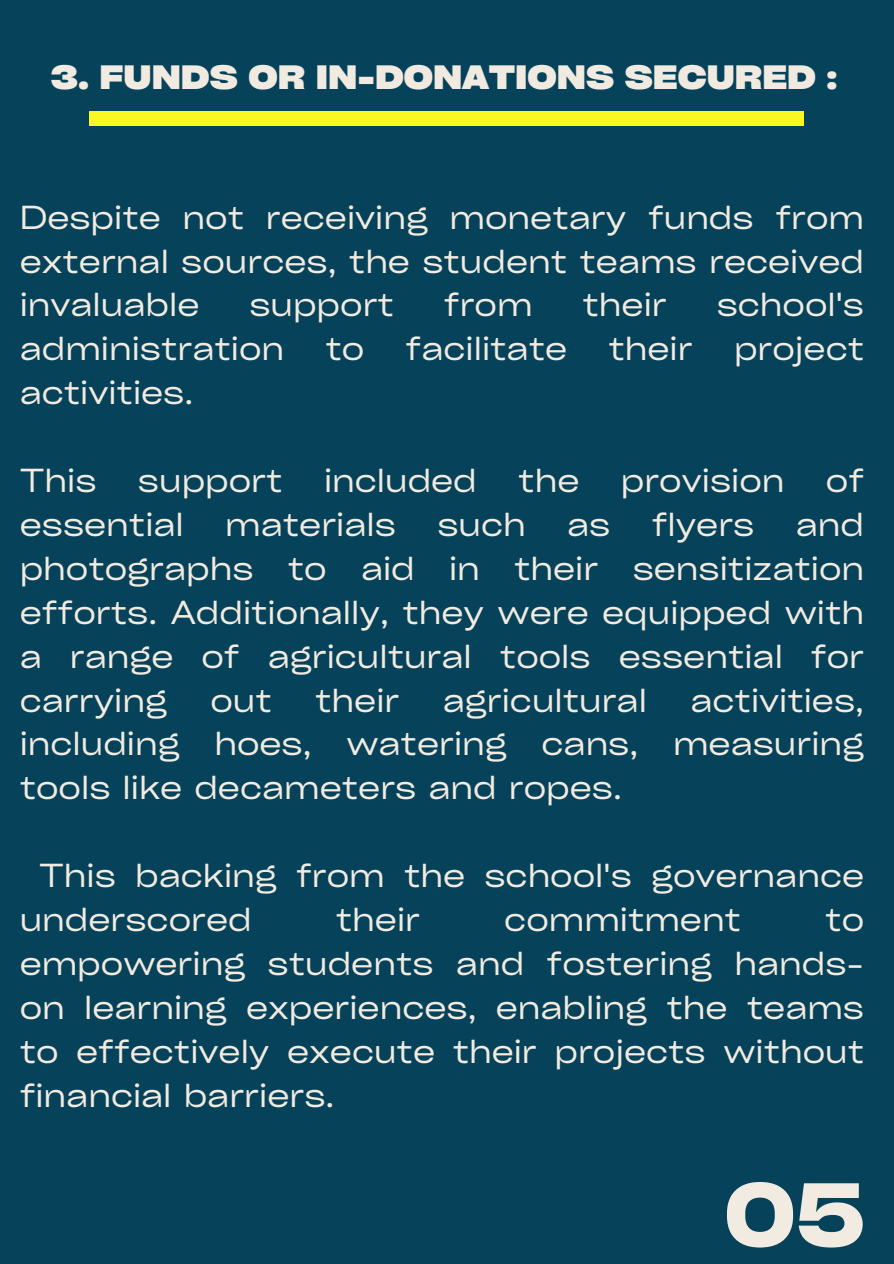
<style>
.page{position:relative;width:894px;height:1264px;background:#fff}
.page>*{position:absolute;margin:0;border:0;box-sizing:border-box;transform-origin:0 0}
.t1{font:700 expanded 86.25px "Cy Grotesk";color:#f1ebe1}
.t2{font:800 expanded 32.4px "Cy Grotesk";color:#f1eae0}
.t3{font:expanded 31.8px/44px "Cy Grotesk";color:#f1ebe1;text-align:justify}
</style>
<div class="page">
<div style="left:0;top:0;width:893px;height:1263px;background:#064259"></div>
<div style="left:89px;top:111px;width:715px;height:14px;background:#faf820"></div>
<h1 class="t2" style="left:51px;top:56px;width:787px">3. FUNDS OR IN-DONATIONS SECURED :</h1>
<p class="t3" style="left:20px;top:194px;width:845px">Despite not receiving monetary funds from external sources, the student teams received invaluable</p>
<p class="t3" style="left:249px;top:282px;width:146px">support</p>
<p class="t3" style="left:444px;top:282px;width:90px">from</p>
<p class="t3" style="left:582px;top:282px;width:86px">their</p>
<p class="t3" style="left:716px;top:282px;width:149px">school's</p>
<p class="t3" style="left:20px;top:325px;width:266px">administration</p>
<p class="t3" style="left:325px;top:325px;width:40px">to</p>
<p class="t3" style="left:405px;top:325px;width:163px">facilitate</p>
<p class="t3" style="left:608px;top:325px;width:86px">their</p>
<p class="t3" style="left:733px;top:325px;width:131px">project</p>
<p class="t3" style="left:20px;top:369px;width:175px">activities.</p>
<p class="t3" style="left:20px;top:457px;width:78px">This</p>
<p class="t3" style="left:138px;top:457px;width:146px">support</p>
<p class="t3" style="left:324px;top:457px;width:154px">included</p>
<p class="t3" style="left:518px;top:457px;width:63px">the</p>
<p class="t3" style="left:620px;top:457px;width:165px">provision</p>
<p class="t3" style="left:825px;top:457px;width:40px">of</p>
<p class="t3" style="left:20px;top:501px;width:166px">essential</p>
<p class="t3" style="left:225px;top:501px;width:172px">materials</p>
<p class="t3" style="left:437px;top:501px;width:90px">such</p>
<p class="t3" style="left:567px;top:501px;width:45px">as</p>
<p class="t3" style="left:651px;top:501px;width:104px">flyers</p>
<p class="t3" style="left:20px;top:501px;width:845px;text-indent:776px">and photographs to aid in their sensitization efforts. Additionally, they were equipped with a range of agricultural tools essential for carrying</p>
<p class="t3" style="left:20px;top:677px;width:845px;text-indent:670px">activities, including hoes, watering cans, measuring tools like decameters and ropes.</p>
<p class="t3" style="left:210px;top:676px;width:63px">out</p>
<p class="t3" style="left:315px;top:676px;width:86px">their</p>
<p class="t3" style="left:442px;top:676px;width:206px">agricultural</p>
<p class="t3" style="left:20px;top:852px;width:845px;text-indent:19px">This backing from the school's governance underscored</p>
<p class="t3" style="left:336px;top:896px;width:86px">their</p>
<p class="t3" style="left:504px;top:896px;width:238px">commitment</p>
<p class="t3" style="left:20px;top:896px;width:845px;text-indent:805px">to empowering students and fostering hands&shy;on learning experiences, enabling the teams to effectively execute their projects without financial barriers.</p>
<p class="t1" style="left:723px;top:1159px;width:142px">05</p>
</div>
